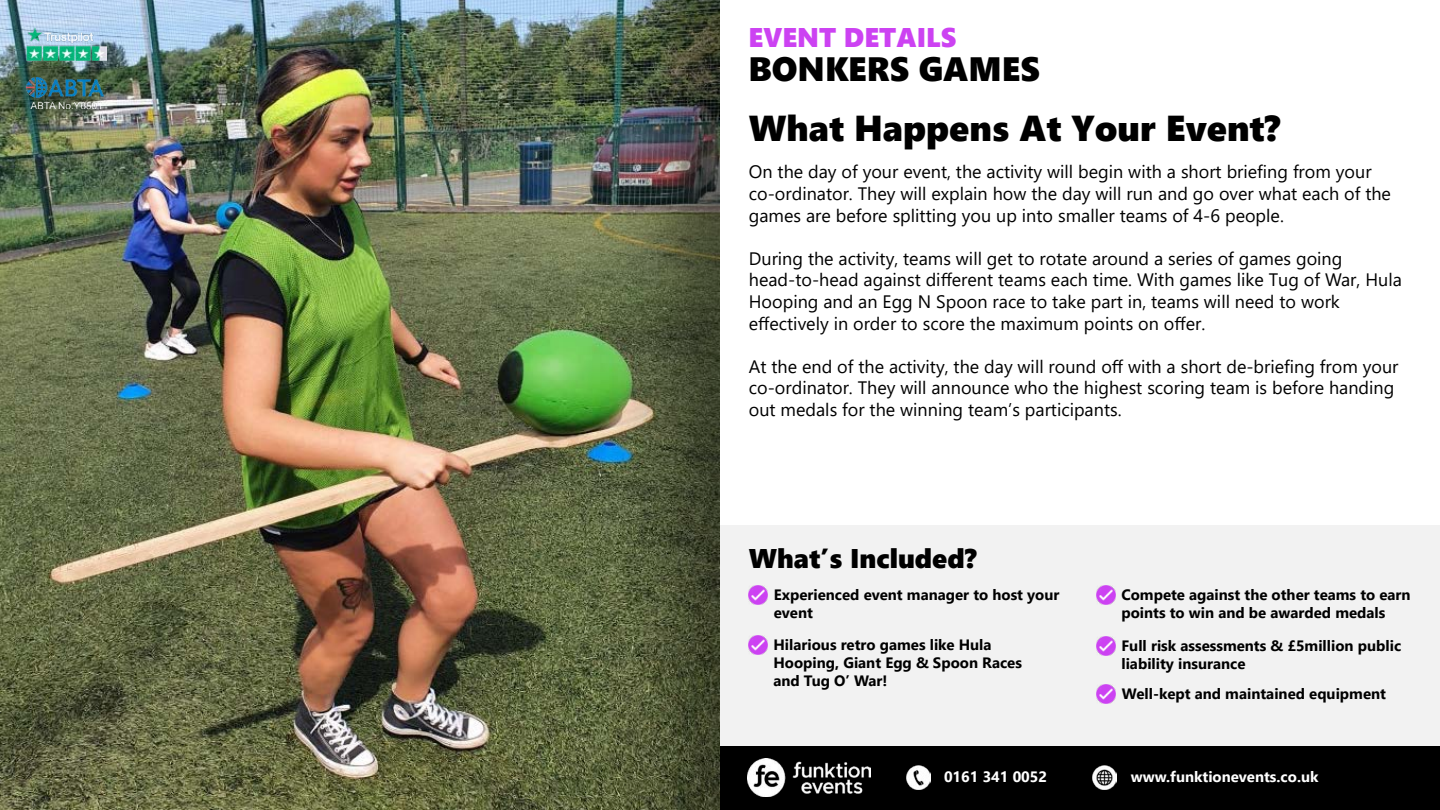
<style>
.page{position:relative;width:1440px;height:810px;background:#fff}
.page>*{position:absolute;margin:0;border:0;box-sizing:border-box;transform-origin:0 0}
.t1{font:36px "Segoe UI Black";color:#000}
.t2{font:33.75px "Segoe UI Black";color:#000}
.t3{font:27px "Segoe UI Black";color:#000}
.t4{font:27px "Segoe UI Black";color:#cc42f2}
.t5{font:18px/21.6px "Segoe UI";color:#000}
.t6{font:700 15px/18px "Segoe UI";color:#000}
.t7{font:700 15px "Segoe UI";color:#fff}
</style>
<div class="page">
<img style="left:0;top:0;width:564px;height:810px">
<img style="left:27px;top:27px;width:79px;height:81px">
<img style="left:564px;top:0;width:156px;height:810px">
<div style="left:720px;top:746px;width:720px;height:64px;background:#000"></div>
<img style="left:747px;top:759px;width:123px;height:38px">
<img style="left:906px;top:766px;width:24px;height:24px">
<img style="left:1092px;top:766px;width:25px;height:24px">
<div style="left:720px;top:525px;width:720px;height:221px;background:#f2f2f2"></div>
<img style="left:749px;top:585px;width:19px;height:19px">
<img style="left:749px;top:636px;width:19px;height:19px">
<img style="left:1096px;top:585px;width:19px;height:19px">
<img style="left:1096px;top:637px;width:19px;height:18px">
<img style="left:1096px;top:684px;width:19px;height:19px">
<h3 class="t4" style="left:748px;top:18px;width:209px">EVENT DETAILS</h3>
<h2 class="t2" style="left:748px;top:45px;width:293px">BONKERS GAMES</h2>
<h1 class="t1" style="left:749px;top:102px;width:533px">What Happens At Your Event?</h1>
<p class="t5" style="left:749px;top:160px;width:644px">On the day of your event, the activity will begin with a short briefing from your co-ordinator. They will explain how the day will run and go over what each of the games are before splitting you up into smaller teams of 4-6 people.</p>
<p class="t5" style="left:749px;top:246px;width:654px">During the activity, teams will get to rotate around a series of games going head-to-head against different teams each time. With games like Tug of War, Hula Hooping and an Egg N Spoon race to take part in, teams will need to work effectively in order to score the maximum points on offer.</p>
<p class="t5" style="left:749px;top:354px;width:651px">At the end of the activity, the day will round off with a short de-briefing from your co-ordinator. They will announce who the highest scoring team is before handing out medals for the winning team’s participants.</p>
<h3 class="t3" style="left:749px;top:539px;width:229px">What’s Included?</h3>
<p class="t6" style="left:774px;top:584px;width:287px">Experienced event manager to host your event</p>
<p class="t6" style="left:773px;top:635px;width:250px">Hilarious retro games like Hula<br>Hooping, Giant Egg &amp; Spoon Races and Tug O’ War!</p>
<p class="t6" style="left:1121px;top:584px;width:291px">Compete against the other teams to earn points to win and be awarded medals</p>
<p class="t6" style="left:1121px;top:636px;width:281px">Full risk assessments &amp; £5million public liability insurance</p>
<p class="t6" style="left:1122px;top:683px;width:266px">Well-kept and maintained equipment</p>
<p class="t7" style="left:944px;top:762px;width:105px">0161 341 0052</p>
<p class="t7" style="left:1131px;top:762px;width:189px">www.funktionevents.co.uk</p>
</div>
